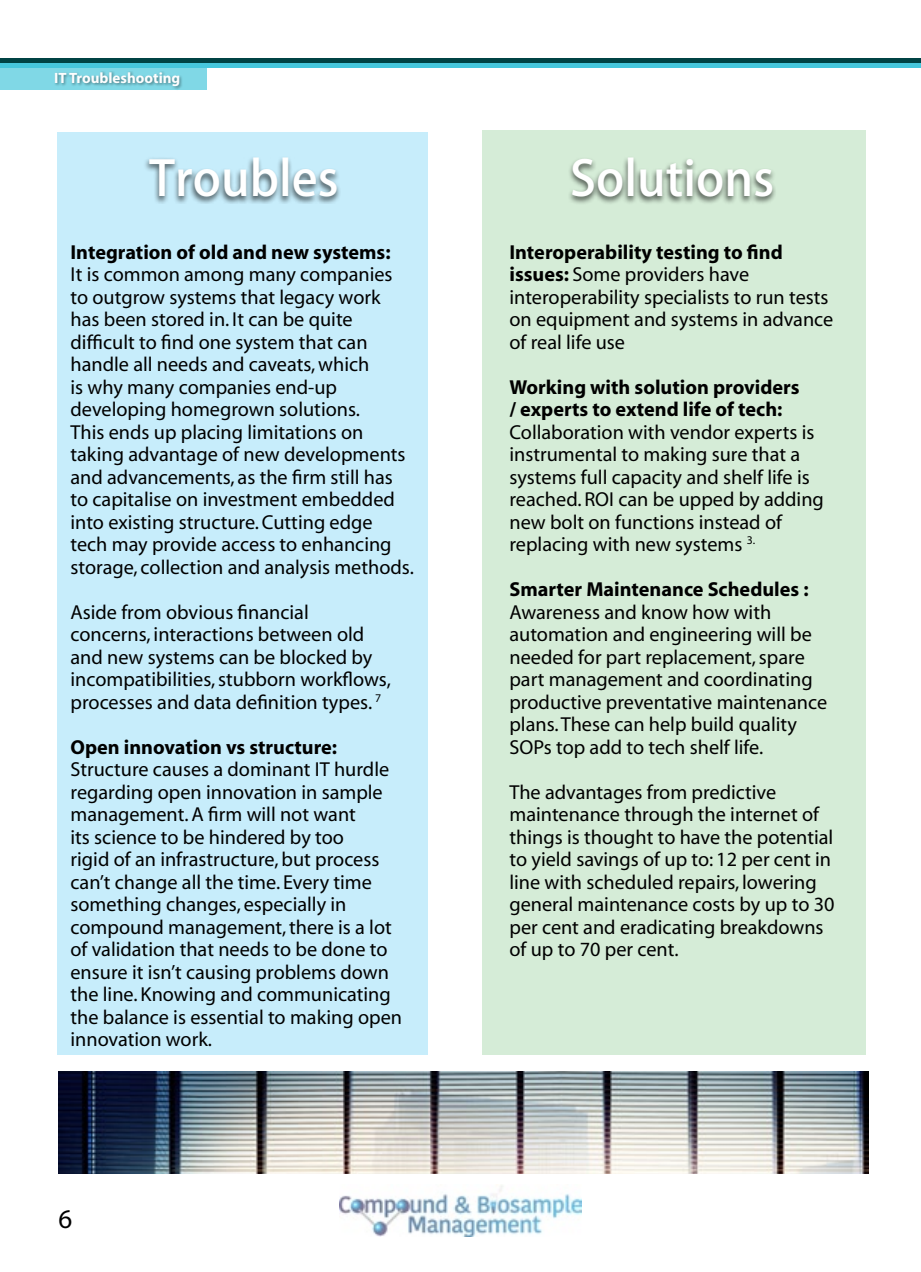
<style>
.page{position:relative;width:921px;height:1272px;background:#fff}
.page>*{position:absolute;margin:0;border:0;box-sizing:border-box;transform-origin:0 0}
.t1{font:700 48px "Adobe Fan Heiti Std";color:#fff}
.t2{font:27px "Myriad";color:#000}
.t3{font:20.25px/22.5px "Myriad";color:#000}
.t4{font:700 20.25px/22.5px "Myriad";color:#000}
.t5{font:700 15px "Myriad";color:#fefefe}
.s1{font-weight:700}
</style>
<div class="page">
<img style="left:340px;top:1185px;width:241px;height:51px">
<div style="left:0;top:58px;width:921px;height:7px;background:#004344"></div>
<div style="left:0;top:67px;width:207px;height:23px;background:#80d8e6"></div>
<div style="left:55px;top:71px;width:127px;height:20px;background:#000;opacity:.19"></div>
<div style="left:1px;top:63px;width:920px;height:5px;background:#46c7dc"></div>
<img style="left:59px;top:1071px;width:809px;height:103px">
<div style="left:482px;top:130px;width:383px;height:925px;background:#d5ecd7"></div>
<div style="left:57px;top:132px;width:371px;height:923px;background:#c7edfb"></div>
<div style="left:143px;top:156px;width:198px;height:48px;background:#000;opacity:.65"></div>
<div style="left:567px;top:156px;width:210px;height:50px;background:#000;opacity:.65"></div>
<p class="t5" style="left:54px;top:71px;width:128px">IT Troubleshooting</p>
<h1 class="t1" style="left:149px;top:150px;width:191px">Troubles</h1>
<h1 class="t1" style="left:570px;top:150px;width:205px">Solutions</h1>
<p class="t4" style="left:71px;top:241px;width:322px">Integration of old and new systems:</p>
<p class="t3" style="left:71px;top:264px;width:345px">It is common among many companies to outgrow systems that legacy work has been stored in. It can be quite difficult to find one system that can handle all needs and caveats, which<br>is why many companies end-up developing homegrown solutions.<br>This ends up placing limitations on taking advantage of new developments and advancements, as the firm still has to capitalise on investment embedded into existing structure. Cutting edge tech may provide access to enhancing storage, collection and analysis methods.</p>
<p class="t3" style="left:71px;top:602px;width:322px">Aside from obvious financial concerns, interactions between old and new systems can be blocked by incompatibilities, stubborn workflows, processes and data definition types. <sup>7</sup></p>
<p class="t4" style="left:71px;top:736px;width:268px">Open innovation vs structure:</p>
<p class="t3" style="left:71px;top:759px;width:333px">Structure causes a dominant IT hurdle regarding open innovation in sample management. A firm will not want<br>its science to be hindered by too<br>rigid of an infrastructure, but process can’t change all the time. Every time something changes, especially in compound management, there is a lot of validation that needs to be done to ensure it isn’t causing problems down the line. Knowing and communicating the balance is essential to making open innovation work.</p>
<h2 class="t2" style="left:59px;top:1205px;width:15px">6</h2>
<p class="t3" style="left:509px;top:242px;width:325px"><span class="s1">Interoperability testing to find issues:</span> Some providers have interoperability specialists to run tests on equipment and systems in advance of real life use</p>
<p class="t4" style="left:509px;top:376px;width:292px">Working with solution providers / experts to extend life of tech:</p>
<p class="t3" style="left:509px;top:422px;width:316px">Collaboration with vendor experts is instrumental to making sure that a systems full capacity and shelf life is reached. ROI can be upped by adding new bolt on functions instead of replacing with new systems <sup>3.</sup></p>
<p class="t4" style="left:509px;top:579px;width:301px">Smarter Maintenance Schedules :</p>
<p class="t3" style="left:509px;top:602px;width:319px">Awareness and know how with automation and engineering will be needed for part replacement, spare part management and coordinating productive preventative maintenance plans. These can help build quality SOPs top add to tech shelf life.</p>
<p class="t3" style="left:509px;top:782px;width:327px">The advantages from predictive maintenance through the internet of things is thought to have the potential to yield savings of up to: 12 per cent in line with scheduled repairs, lowering general maintenance costs by up to 30 per cent and eradicating breakdowns of up to 70 per cent.</p>
</div>
